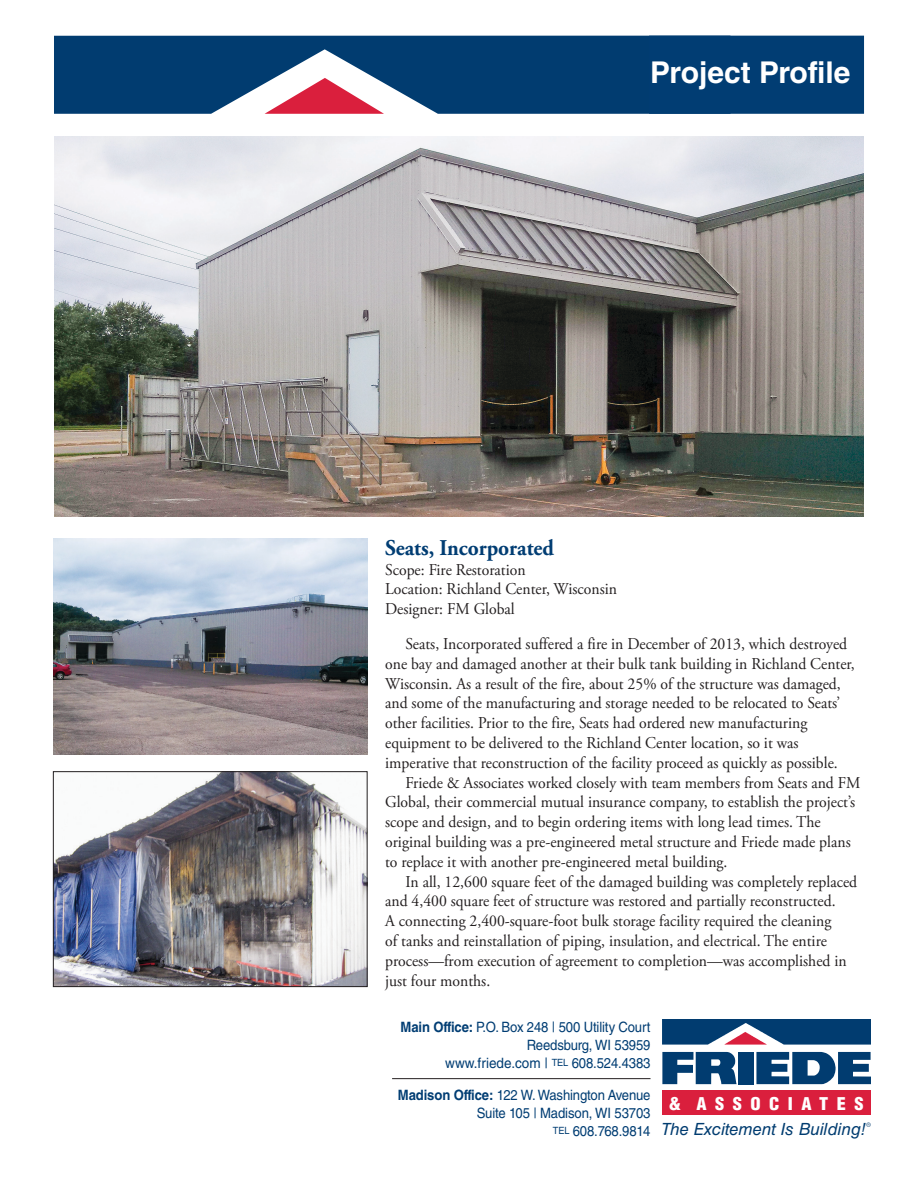
<style>
.page{position:relative;width:918px;height:1188px;background:#fff}
.page>*{position:absolute;margin:0;border:0;box-sizing:border-box;transform-origin:0 0}
.t1{font:700 30px "Helvetica LT Std";color:#fff}
.Heading{font:700 22.5px "Adobe Garamond Pro";color:#013d73;scale:.95 1}
.t2{font:900 condensed 17.1px "Helvetica LT Std";letter-spacing:.46em;color:#fff;scale:1.07 1}
.t3{font:italic 16.8px "Helvetica LT Std";color:#013c70}
.Text{font:16.5px/19.8px "Adobe Garamond Pro";color:#231f20;scale:.95 1}
.Headline{font:14.25px/18px "Helvetica LT Std";letter-spacing:-.01em;color:#013d73;text-align:right;scale:.92 1}
.Headline-2{font:14.25px "Helvetica LT Std";letter-spacing:-.01em;color:#013d73;scale:.95 1}
.s1{font-weight:700}
.s2{font-size:10.05px}
</style>
<div class="page">
<svg style="left:54px;top:36px;width:595px;height:78px;background:#28517e"></svg>
<div style="left:649px;top:36px;width:215px;height:78px;background:#013d73;border:2px solid #013d73"></div>
<img style="left:54px;top:136px;width:810px;height:380px">
<img style="left:54px;top:539px;width:313px;height:216px">
<img style="left:55px;top:774px;width:310px;height:211px">
<div style="left:53px;top:772px;width:314px;height:215px;border:1px solid #231f20"></div>
<div style="left:662px;top:1091px;width:209px;height:24px;background:#da1f3d"></div>
<svg style="left:662px;top:1020px;width:209px;height:25px;background:#2b527e"></svg>
<svg style="left:662px;top:1052px;width:75px;height:32px"></svg>
<div style="left:738px;top:1052px;width:15px;height:32px;background:#013c70"></div>
<svg style="left:756px;top:1052px;width:115px;height:32px"></svg>
<hr style="left:392px;top:1078px;width:259px;height:1px;background:#231f20">
<p class="t1" style="left:650px;top:55px;width:202px">Project Profile</p>
<p class="Heading" style="left:385px;top:535px;width:179px">Seats, Incorporated</p>
<p class="Text" style="left:385px;top:560px;width:149px">Scope: Fire Restoration</p>
<p class="Text" style="left:385px;top:580px;width:246px">Location: Richland Center, Wisconsin</p>
<p class="Text" style="left:385px;top:600px;width:138px">Designer: FM Global</p>
<p class="Text" style="left:385px;top:635px;width:496px;text-indent:20px">Seats, Incorporated suffered a fire in December of 2013, which destroyed one bay and damaged another at their bulk tank building in Richland Center, Wisconsin. As a result of the fire, about 25% of the structure was damaged, and some of the manufacturing and storage needed to be relocated to Seats’ other facilities. Prior to the fire, Seats had ordered new manufacturing equipment to be delivered to the Richland Center location, so it was imperative that reconstruction of the facility proceed as quickly as possible.</p>
<p class="Text" style="left:385px;top:773px;width:502px;text-indent:20px">Friede &amp; Associates worked closely with team members from Seats and FM Global, their commercial mutual insurance company, to establish the project’s scope and design, and to begin ordering items with long lead times. The original building was a pre-engineered metal structure and Friede made plans to replace it with another pre-engineered metal building.</p>
<p class="Text" style="left:385px;top:872px;width:498px;text-indent:20px">In all, 12,600 square feet of the damaged building was completely replaced and 4,400 square feet of structure was restored and partially reconstructed.<br>A connecting 2,400-square-foot bulk storage facility required the cleaning<br>of tanks and reinstallation of piping, insulation, and electrical. The entire process—from execution of agreement to completion—was accomplished in just four months.</p>
<p class="Headline" style="left:401px;top:1018px;width:273px"><span class="s1">Main Office:</span> P.O. Box 248 | 500 Utility Court</p>
<p class="Headline" style="left:527px;top:1036px;width:136px">Reedsburg, WI 53959</p>
<p class="Headline-2" style="left:445px;top:1054px;width:218px">www.friede.com | <span class="s2">tel</span> 608.524.4383</p>
<p class="Headline" style="left:398px;top:1086px;width:276px"><span class="s1">Madison Office:</span> 122 W. Washington Avenue<br>Suite 105 | Madison, WI 53703</p>
<p class="Headline" style="left:553px;top:1122px;width:108px"><span class="s2">tel</span> 608.768.9814</p>
<p class="t2" style="left:669px;top:1093px;width:183px">&amp; ASSOCIATES</p>
<p class="t3" style="left:661px;top:1119px;width:212px">The Excitement Is Building! <sup>®</sup></p>
</div>
